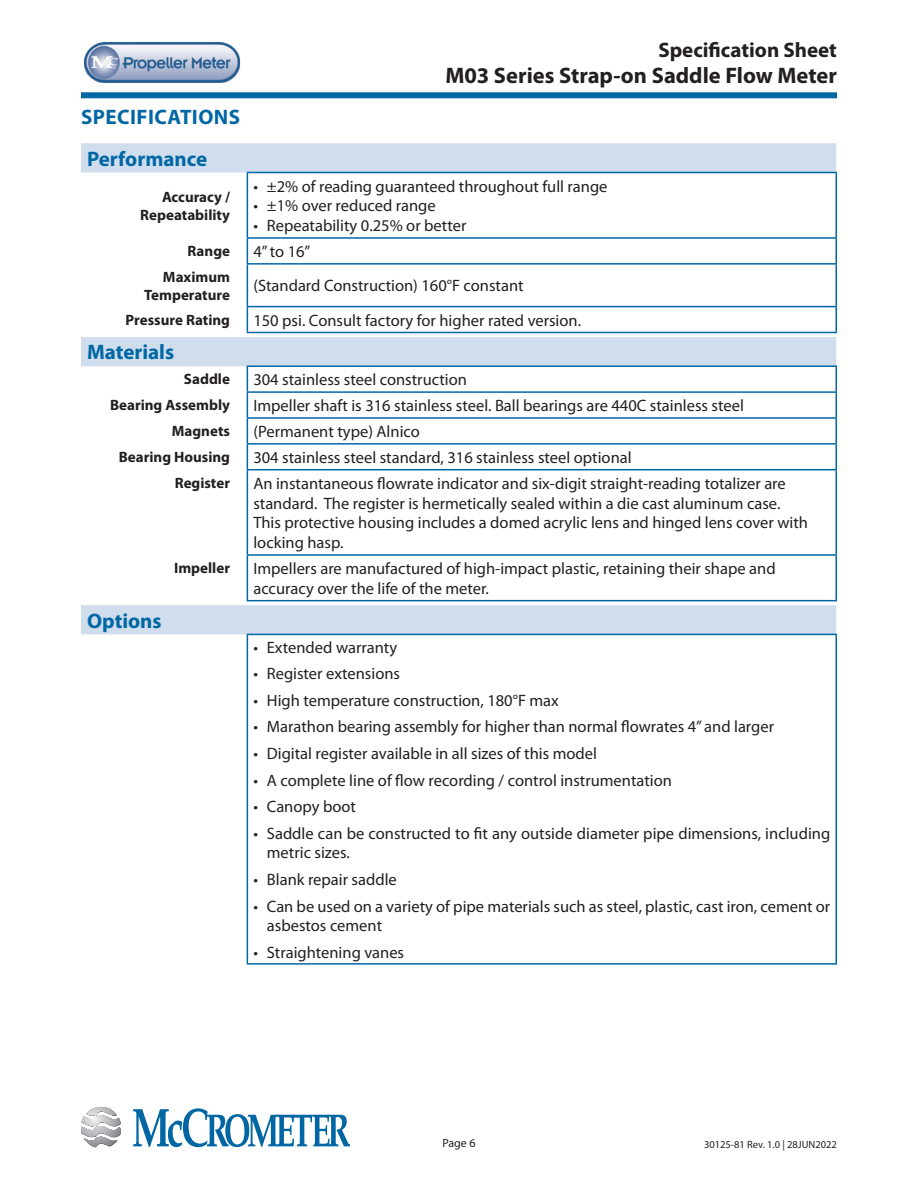
<style>
.page{position:relative;width:918px;height:1188px;background:#fff}
.page>*{position:absolute;margin:0;border:0;box-sizing:border-box;transform-origin:0 0}
.t1{font:700 22.5px "Myriad Pro";color:#231f20}
.Heading_2{font:700 21px "Myriad Pro";color:#0067a5}
.t2{font:700 21px "Myriad Pro";color:#231f20}
.Heading_1{font:700 21px "Myriad Pro";letter-spacing:.02em;color:#0067a5}
.t3{font:16.5px/19.8px "Myriad Pro";color:#231f20}
.t4{font:700 15px/18px "Myriad Pro";color:#231f20;text-align:right}
.t5{font:12px "Myriad Pro";color:#231f20}
.t6{font:10.5px "Myriad Pro";color:#231f20}
</style>
<div class="page">
<div style="left:81px;top:92px;width:756px;height:6px;background:#0066a4"></div>
<img style="left:83px;top:42px;width:158px;height:41px">
<svg style="left:81px;top:1107px;width:40px;height:41px"></svg>
<svg style="left:133px;top:1108px;width:217px;height:39px"></svg>
<svg style="left:81px;top:143px;width:755px;height:491px"></svg>
<hr style="left:247px;top:172px;width:590px;height:1px;background:#0067a5">
<hr style="left:247px;top:173px;width:1px;height:64px;background:#0067a5">
<hr style="left:836px;top:173px;width:1px;height:64px;background:#0067a5">
<hr style="left:247px;top:237px;width:590px;height:2px;background:#0067a5">
<svg style="left:247px;top:239px;width:1px;height:24px"></svg>
<svg style="left:836px;top:239px;width:1px;height:24px"></svg>
<hr style="left:247px;top:263px;width:590px;height:2px;background:#0067a5">
<hr style="left:247px;top:265px;width:1px;height:41px;background:#0067a5">
<hr style="left:836px;top:265px;width:1px;height:41px;background:#0067a5">
<hr style="left:247px;top:306px;width:590px;height:1px;background:#0067a5">
<svg style="left:247px;top:307px;width:1px;height:25px"></svg>
<svg style="left:836px;top:307px;width:1px;height:25px"></svg>
<hr style="left:247px;top:332px;width:590px;height:1px;background:#0067a5">
<hr style="left:247px;top:365px;width:590px;height:2px;background:#0067a5">
<hr style="left:247px;top:391px;width:590px;height:2px;background:#0067a5">
<hr style="left:247px;top:417px;width:590px;height:2px;background:#0067a5">
<hr style="left:247px;top:443px;width:590px;height:2px;background:#0067a5">
<svg style="left:247px;top:367px;width:1px;height:102px"></svg>
<svg style="left:836px;top:367px;width:1px;height:102px"></svg>
<hr style="left:247px;top:469px;width:590px;height:1px;background:#0067a5">
<hr style="left:247px;top:470px;width:1px;height:84px;background:#0067a5">
<hr style="left:836px;top:470px;width:1px;height:84px;background:#0067a5">
<hr style="left:247px;top:554px;width:590px;height:2px;background:#0067a5">
<hr style="left:247px;top:556px;width:1px;height:44px;background:#0067a5">
<hr style="left:836px;top:556px;width:1px;height:44px;background:#0067a5">
<hr style="left:247px;top:600px;width:590px;height:1px;background:#0067a5">
<hr style="left:247px;top:634px;width:590px;height:1px;background:#0067a5">
<hr style="left:247px;top:635px;width:1px;height:328px;background:#0067a5">
<hr style="left:836px;top:635px;width:1px;height:328px;background:#0067a5">
<hr style="left:247px;top:963px;width:590px;height:2px;background:#0067a5">
<p class="Heading_1" style="left:81px;top:103px;width:160px">SPECIFICATIONS</p>
<p class="Heading_2" style="left:87px;top:145px;width:122px">Performance</p>
<p class="t4" style="left:140px;top:187px;width:91px">Accuracy /<br>Repeatability</p>
<p class="t2" style="left:658px;top:36px;width:180px">Specification Sheet</p>
<h1 class="t1" style="left:445px;top:61px;width:393px">M03 Series Strap-on Saddle Flow Meter</h1>
<p class="t3" style="left:253px;top:176px;width:356px">• ±2% of reading guaranteed throughout full range</p>
<p class="t3" style="left:253px;top:196px;width:184px">• ±1% over reduced range</p>
<p class="t3" style="left:253px;top:216px;width:215px">• Repeatability 0.25% or better</p>
<p class="t4" style="left:188px;top:241px;width:44px">Range</p>
<p class="t3" style="left:253px;top:241px;width:59px">4” to 16”</p>
<p class="t4" style="left:144px;top:267px;width:87px">Maximum<br>Temperature</p>
<p class="t3" style="left:253px;top:276px;width:272px">(Standard Construction) 160°F constant</p>
<p class="t4" style="left:126px;top:310px;width:106px">Pressure Rating</p>
<p class="t3" style="left:253px;top:310px;width:329px">150 psi. Consult factory for higher rated version.</p>
<p class="Heading_2" style="left:87px;top:339px;width:89px">Materials</p>
<p class="t4" style="left:184px;top:370px;width:48px">Saddle</p>
<p class="t3" style="left:253px;top:370px;width:215px">304 stainless steel construction</p>
<p class="t4" style="left:110px;top:396px;width:121px">Bearing Assembly</p>
<p class="t3" style="left:253px;top:396px;width:492px">Impeller shaft is 316 stainless steel. Ball bearings are 440C stainless steel</p>
<p class="t4" style="left:172px;top:421px;width:60px">Magnets</p>
<p class="t3" style="left:253px;top:421px;width:168px">(Permanent type) Alnico</p>
<p class="t4" style="left:119px;top:447px;width:113px">Bearing Housing</p>
<p class="t3" style="left:253px;top:447px;width:380px">304 stainless steel standard, 316 stainless steel optional</p>
<p class="t4" style="left:175px;top:473px;width:57px">Register</p>
<p class="t3" style="left:253px;top:473px;width:556px">An instantaneous flowrate indicator and six-digit straight-reading totalizer are standard. The register is hermetically sealed within a die cast aluminum case.<br>This protective housing includes a domed acrylic lens and hinged lens cover with locking hasp.</p>
<p class="t4" style="left:174px;top:558px;width:58px">Impeller</p>
<p class="t3" style="left:253px;top:558px;width:524px">Impellers are manufactured of high-impact plastic, retaining their shape and accuracy over the life of the meter.</p>
<p class="Heading_2" style="left:87px;top:607px;width:76px">Options</p>
<p class="t3" style="left:253px;top:637px;width:145px">• Extended warranty</p>
<p class="t3" style="left:253px;top:664px;width:148px">• Register extensions</p>
<p class="t3" style="left:253px;top:690px;width:307px">• High temperature construction, 180°F max</p>
<p class="t3" style="left:253px;top:717px;width:522px">• Marathon bearing assembly for higher than normal flowrates 4” and larger</p>
<p class="t3" style="left:253px;top:743px;width:345px">• Digital register available in all sizes of this model</p>
<p class="t3" style="left:253px;top:770px;width:420px">• A complete line of flow recording / control instrumentation</p>
<p class="t3" style="left:253px;top:796px;width:104px">• Canopy boot</p>
<p class="t3" style="left:267px;top:823px;width:565px;text-indent:-14px">• Saddle can be constructed to fit any outside diameter pipe dimensions, including metric sizes.</p>
<p class="t3" style="left:253px;top:869px;width:145px">• Blank repair saddle</p>
<p class="t3" style="left:267px;top:896px;width:565px;text-indent:-14px">• Can be used on a variety of pipe materials such as steel, plastic, cast iron, cement or asbestos cement</p>
<p class="t3" style="left:253px;top:942px;width:152px">• Straightening vanes</p>
<p class="t5" style="left:442px;top:1136px;width:35px">Page 6</p>
<p class="t6" style="left:704px;top:1138px;width:134px">30125-81 Rev. 1.0 | 28JUN2022</p>
</div>
